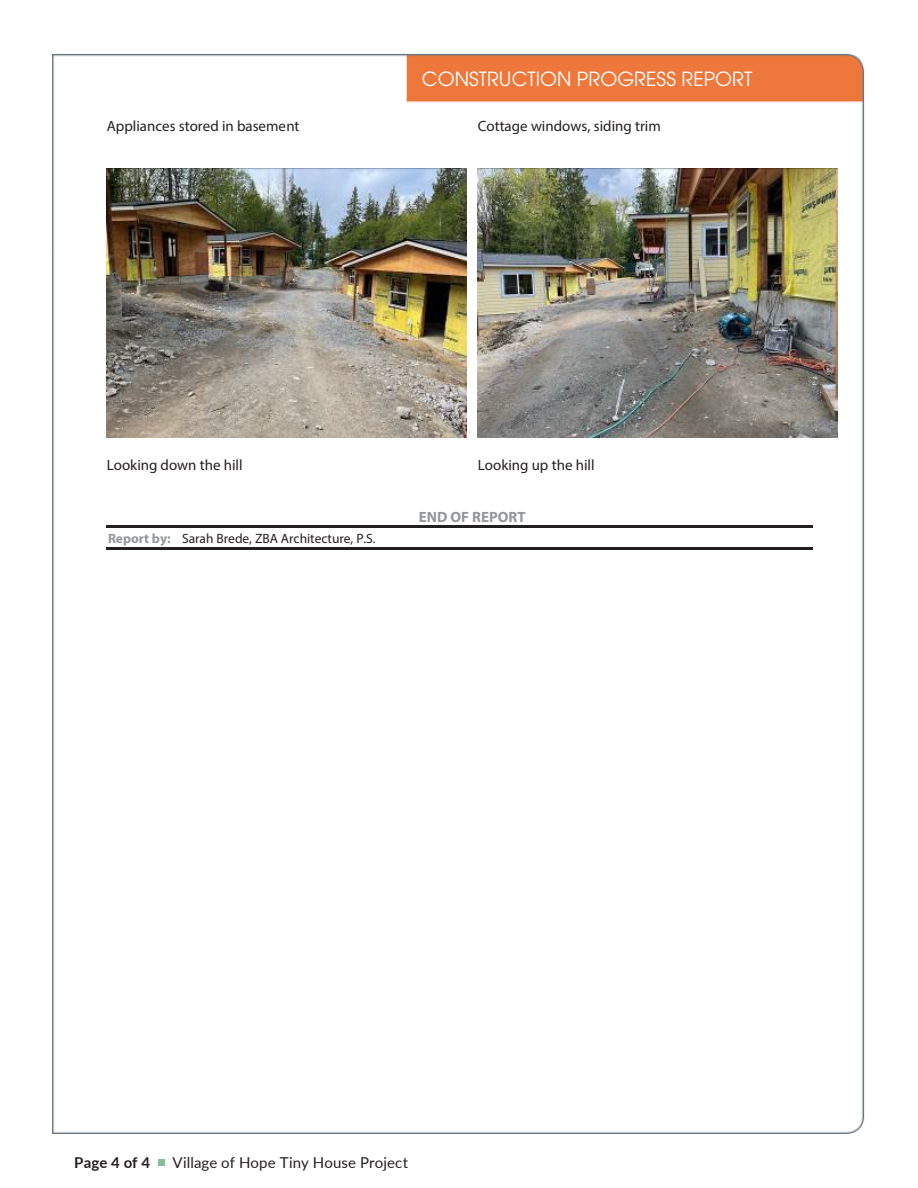
<style>
.page{position:relative;width:918px;height:1188px;background:#fff}
.page>*{position:absolute;margin:0;border:0;box-sizing:border-box;transform-origin:0 0}
.t1{font:19.5px "ITC Avant Garde Std";color:#fff}
.t2{font:15px "Myriad Pro";color:#231f20}
.t3{font:15px "Lato";letter-spacing:.01em;color:#231f20}
.t4{font:700 15px "Myriad Pro";color:#949698}
.t5{font:700 15px "Lato";letter-spacing:.005em;color:#231f20}
.t6{font:13.5px "Myriad Pro";color:#231f20}
.s1{font-weight:700;color:#949698}
</style>
<div class="page">
<img style="left:52px;top:54px;width:813px;height:1080px">
<img style="left:107px;top:168px;width:359px;height:270px">
<img style="left:478px;top:168px;width:359px;height:270px">
<hr style="left:106px;top:526px;width:706px;height:2px;background:#231f20">
<hr style="left:106px;top:548px;width:706px;height:2px;background:#231f20">
<div style="left:158px;top:1159px;width:7px;height:7px;background:#84c198"></div>
<h1 class="t1" style="left:422px;top:66px;width:332px">CONSTRUCTION PROGRESS REPORT</h1>
<p class="t2" style="left:107px;top:117px;width:194px">Appliances stored in basement</p>
<p class="t2" style="left:478px;top:117px;width:185px">Cottage windows, siding trim</p>
<p class="t2" style="left:107px;top:456px;width:138px">Looking down the hill</p>
<p class="t2" style="left:478px;top:456px;width:118px">Looking up the hill</p>
<p class="t4" style="left:419px;top:507px;width:109px">END OF REPORT</p>
<p class="t6" style="left:108px;top:530px;width:269px"><span class="s1">Report by:</span> Sarah Brede, ZBA Architecture, P.S.</p>
<p class="t5" style="left:74px;top:1151px;width:77px">Page 4 of 4</p>
<p class="t3" style="left:173px;top:1152px;width:237px">Village of Hope Tiny House Project</p>
</div>
